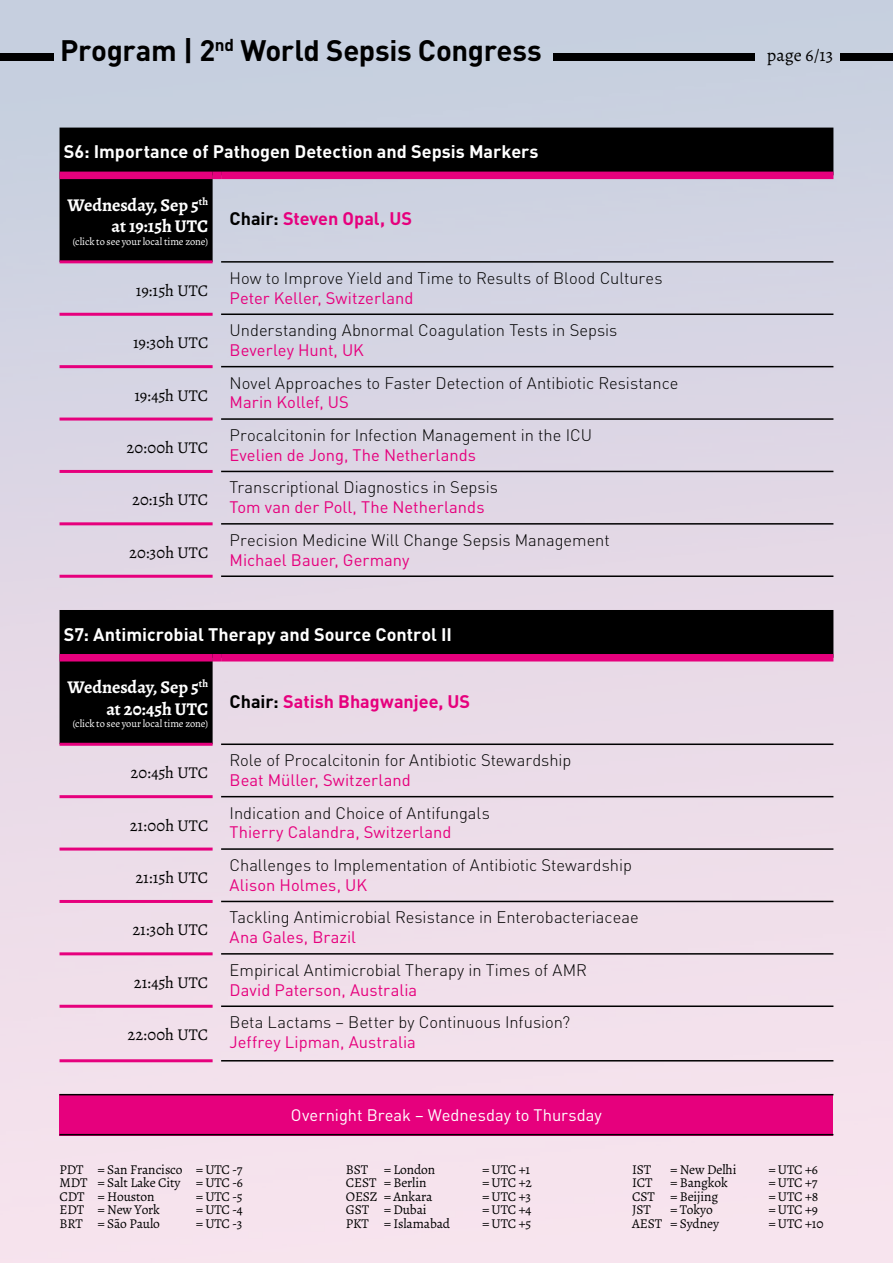
<style>
.page{position:relative;width:893px;height:1263px;background:#fff}
.page>*{position:absolute;margin:0;border:0;box-sizing:border-box;transform-origin:0 0}
.t1{font:700 29.25px "DIN Pro";letter-spacing:-.01em;color:#000}
.t2{font:700 18px "DIN Pro";color:#fff}
.t3{font:700 18px/21.6px "Alegreya";letter-spacing:-.005em;color:#fff;text-align:right}
.t4{font:700 18px "DIN Pro";color:#e6007d}
.t5{font:18px "Alegreya";color:#000}
.t6{font:300 16.5px "DIN Pro";color:#000}
.t7{font:16.5px "DIN Pro";color:#e6007d}
.t8{font:16.5px "Alegreya";color:#000}
.t9{font:16.5px "DIN Pro";color:#fff}
.t10{font:13.5px/13.5px "Alegreya";letter-spacing:-.01em;color:#000;text-align:justify}
.t11{font:10.5px "Alegreya";letter-spacing:-.01em;color:#fff}
.s1{color:#000}
</style>
<div class="page">
<img style="left:0;top:0;width:892px;height:1263px">
<div style="left:553px;top:53px;width:202px;height:8px;background:#000"></div>
<div style="left:0;top:53px;width:54px;height:8px;background:#000"></div>
<div style="left:840px;top:53px;width:53px;height:8px;background:#000"></div>
<svg style="left:60px;top:128px;width:773px;height:134px;background:#6d6e76"></svg>
<div style="left:60px;top:172px;width:153px;height:7px;background:#e6007d"></div>
<div style="left:213px;top:172px;width:8px;height:7px;background:#e6007d"></div>
<div style="left:221px;top:172px;width:612px;height:7px;background:#e6007d"></div>
<hr style="left:60px;top:313px;width:153px;height:3px;background:#e6007d">
<hr style="left:60px;top:365px;width:153px;height:3px;background:#e6007d">
<hr style="left:60px;top:418px;width:153px;height:3px;background:#e6007d">
<hr style="left:60px;top:470px;width:153px;height:3px;background:#e6007d">
<hr style="left:60px;top:575px;width:153px;height:3px;background:#e6007d">
<hr style="left:221px;top:313px;width:612px;height:2px;background:#000">
<hr style="left:221px;top:366px;width:612px;height:1px;background:#000">
<hr style="left:221px;top:418px;width:612px;height:2px;background:#000">
<hr style="left:221px;top:471px;width:612px;height:1px;background:#000">
<hr style="left:221px;top:523px;width:612px;height:2px;background:#000">
<hr style="left:221px;top:575px;width:612px;height:2px;background:#000">
<hr style="left:221px;top:261px;width:612px;height:2px;background:#000">
<hr style="left:60px;top:260px;width:153px;height:3px;background:#e6007d">
<hr style="left:60px;top:522px;width:153px;height:3px;background:#e6007d">
<svg style="left:60px;top:610px;width:773px;height:134px;background:#797178"></svg>
<div style="left:60px;top:654px;width:153px;height:7px;background:#e6007d"></div>
<div style="left:213px;top:654px;width:8px;height:7px;background:#e6007d"></div>
<div style="left:221px;top:654px;width:612px;height:7px;background:#e6007d"></div>
<hr style="left:60px;top:795px;width:153px;height:3px;background:#e6007d">
<hr style="left:60px;top:847px;width:153px;height:3px;background:#e6007d">
<hr style="left:60px;top:900px;width:153px;height:3px;background:#e6007d">
<hr style="left:60px;top:952px;width:153px;height:3px;background:#e6007d">
<hr style="left:60px;top:1005px;width:153px;height:3px;background:#e6007d">
<hr style="left:221px;top:796px;width:612px;height:1px;background:#000">
<hr style="left:221px;top:848px;width:612px;height:2px;background:#000">
<hr style="left:221px;top:901px;width:612px;height:1px;background:#000">
<hr style="left:221px;top:953px;width:612px;height:1px;background:#000">
<hr style="left:221px;top:1005px;width:612px;height:2px;background:#000">
<hr style="left:221px;top:743px;width:612px;height:2px;background:#000">
<hr style="left:60px;top:743px;width:153px;height:3px;background:#e6007d">
<hr style="left:221px;top:1060px;width:612px;height:1px;background:#000">
<hr style="left:60px;top:1059px;width:153px;height:3px;background:#e6007d">
<div style="left:60px;top:1094px;width:773px;height:41px;background:#e6007d"></div>
<hr style="left:60px;top:1094px;width:773px;height:1px;background:#000">
<hr style="left:60px;top:1134px;width:773px;height:1px;background:#000">
<h1 class="t1" style="left:60px;top:30px;width:483px">Program | 2<sup>nd</sup> World Sepsis Congress</h1>
<p class="t5" style="left:767px;top:44px;width:68px">page 6/13</p>
<p class="t2" style="left:64px;top:140px;width:476px">S6: Importance of Pathogen Detection and Sepsis Markers</p>
<p class="t3" style="left:68px;top:194px;width:142px">Wednesday, Sep 5<sup>th </sup>at 19:15h UTC</p>
<p class="t11" style="left:73px;top:235px;width:137px">(click to see your local time zone)</p>
<p class="t4" style="left:230px;top:207px;width:184px"><span class="s1">Chair:</span> Steven Opal, US</p>
<p class="t8" style="left:136px;top:280px;width:74px">19:15h UTC</p>
<p class="t8" style="left:133px;top:333px;width:77px">19:30h UTC</p>
<p class="t8" style="left:134px;top:385px;width:75px">19:45h UTC</p>
<p class="t8" style="left:126px;top:437px;width:83px">20:00h UTC</p>
<p class="t8" style="left:132px;top:490px;width:78px">20:15h UTC</p>
<p class="t8" style="left:129px;top:542px;width:81px">20:30h UTC</p>
<p class="t6" style="left:230px;top:267px;width:434px">How to Improve Yield and Time to Results of Blood Cultures</p>
<p class="t7" style="left:230px;top:286px;width:185px">Peter Keller, Switzerland</p>
<p class="t6" style="left:230px;top:319px;width:389px">Understanding Abnormal Coagulation Tests in Sepsis</p>
<p class="t7" style="left:230px;top:339px;width:136px">Beverley Hunt, UK</p>
<p class="t6" style="left:230px;top:371px;width:450px">Novel Approaches to Faster Detection of Antibiotic Resistance</p>
<p class="t7" style="left:230px;top:391px;width:121px">Marin Kollef, US</p>
<p class="t6" style="left:230px;top:424px;width:364px">Procalcitonin for Infection Management in the ICU</p>
<p class="t7" style="left:230px;top:444px;width:248px">Evelien de Jong, The Netherlands</p>
<p class="t6" style="left:230px;top:476px;width:270px">Transcriptional Diagnostics in Sepsis</p>
<p class="t7" style="left:230px;top:496px;width:256px">Tom van der Poll, The Netherlands</p>
<p class="t6" style="left:230px;top:529px;width:382px">Precision Medicine Will Change Sepsis Management</p>
<p class="t7" style="left:230px;top:548px;width:181px">Michael Bauer, Germany</p>
<p class="t2" style="left:64px;top:622px;width:390px">S7: Antimicrobial Therapy and Source Control II</p>
<p class="t3" style="left:68px;top:676px;width:142px">Wednesday, Sep 5<sup>th </sup>at 20:45h UTC</p>
<p class="t11" style="left:73px;top:717px;width:137px">(click to see your local time zone)</p>
<p class="t4" style="left:230px;top:689px;width:242px"><span class="s1">Chair:</span> Satish Bhagwanjee, US</p>
<p class="t8" style="left:131px;top:763px;width:79px">20:45h UTC</p>
<p class="t8" style="left:130px;top:815px;width:80px">21:00h UTC</p>
<p class="t8" style="left:135px;top:867px;width:74px">21:15h UTC</p>
<p class="t8" style="left:133px;top:920px;width:77px">21:30h UTC</p>
<p class="t8" style="left:134px;top:972px;width:76px">21:45h UTC</p>
<p class="t8" style="left:128px;top:1024px;width:82px">22:00h UTC</p>
<p class="t6" style="left:230px;top:749px;width:343px">Role of Procalcitonin for Antibiotic Stewardship</p>
<p class="t7" style="left:230px;top:769px;width:183px">Beat Müller, Switzerland</p>
<p class="t6" style="left:230px;top:801px;width:262px">Indication and Choice of Antifungals</p>
<p class="t7" style="left:230px;top:821px;width:223px">Thierry Calandra, Switzerland</p>
<p class="t6" style="left:230px;top:854px;width:404px">Challenges to Implementation of Antibiotic Stewardship</p>
<p class="t7" style="left:230px;top:874px;width:139px">Alison Holmes, UK</p>
<p class="t6" style="left:230px;top:906px;width:411px">Tackling Antimicrobial Resistance in Enterobacteriaceae</p>
<p class="t7" style="left:230px;top:926px;width:128px">Ana Gales, Brazil</p>
<p class="t6" style="left:230px;top:959px;width:359px">Empirical Antimicrobial Therapy in Times of AMR</p>
<p class="t7" style="left:230px;top:978px;width:189px">David Paterson, Australia</p>
<p class="t6" style="left:230px;top:1011px;width:342px">Beta Lactams – Better by Continuous Infusion?</p>
<p class="t7" style="left:230px;top:1031px;width:188px">Jeffrey Lipman, Australia</p>
<p class="t9" style="left:291px;top:1104px;width:312px">Overnight Break – Wednesday to Thursday</p>
<p class="t10" style="left:60px;top:1163px;width:185px">PDT = San Francisco = UTC -7<br>MDT = Salt Lake City = UTC -6<br>CDT = Houston</p>
<p class="t10" style="left:196px;top:1190px;width:48px">= UTC -5</p>
<p class="t10" style="left:60px;top:1203px;width:102px">EDT = New York</p>
<p class="t10" style="left:196px;top:1203px;width:48px">= UTC -4</p>
<p class="t10" style="left:60px;top:1217px;width:102px">BRT = São Paulo</p>
<p class="t10" style="left:196px;top:1217px;width:48px">= UTC -3</p>
<p class="t10" style="left:346px;top:1163px;width:91px">BST = London</p>
<p class="t10" style="left:482px;top:1163px;width:50px">= UTC +1</p>
<p class="t10" style="left:346px;top:1176px;width:82px">CEST = Berlin</p>
<p class="t10" style="left:482px;top:1176px;width:51px">= UTC +2</p>
<p class="t10" style="left:346px;top:1190px;width:88px">OESZ = Ankara</p>
<p class="t10" style="left:482px;top:1190px;width:50px">= UTC +3</p>
<p class="t10" style="left:346px;top:1203px;width:82px">GST = Dubai</p>
<p class="t10" style="left:482px;top:1203px;width:51px">= UTC +4</p>
<p class="t10" style="left:346px;top:1217px;width:106px">PKT = Islamabad</p>
<p class="t10" style="left:482px;top:1217px;width:51px">= UTC +5</p>
<p class="t10" style="left:632px;top:1163px;width:21px">IST</p>
<p class="t10" style="left:670px;top:1163px;width:68px">= New Delhi</p>
<p class="t10" style="left:769px;top:1163px;width:51px">= UTC +6</p>
<p class="t10" style="left:632px;top:1176px;width:22px">ICT</p>
<p class="t10" style="left:670px;top:1176px;width:59px">= Bangkok</p>
<p class="t10" style="left:769px;top:1176px;width:50px">= UTC +7</p>
<p class="t10" style="left:632px;top:1190px;width:88px">CST = Beijing</p>
<p class="t10" style="left:769px;top:1190px;width:51px">= UTC +8</p>
<p class="t10" style="left:632px;top:1203px;width:20px">JST</p>
<p class="t10" style="left:670px;top:1203px;width:44px">= Tokyo</p>
<p class="t10" style="left:769px;top:1203px;width:51px">= UTC +9</p>
<p class="t10" style="left:632px;top:1217px;width:88px">AEST = Sydney</p>
<p class="t10" style="left:769px;top:1217px;width:57px">= UTC +10</p>
</div>
